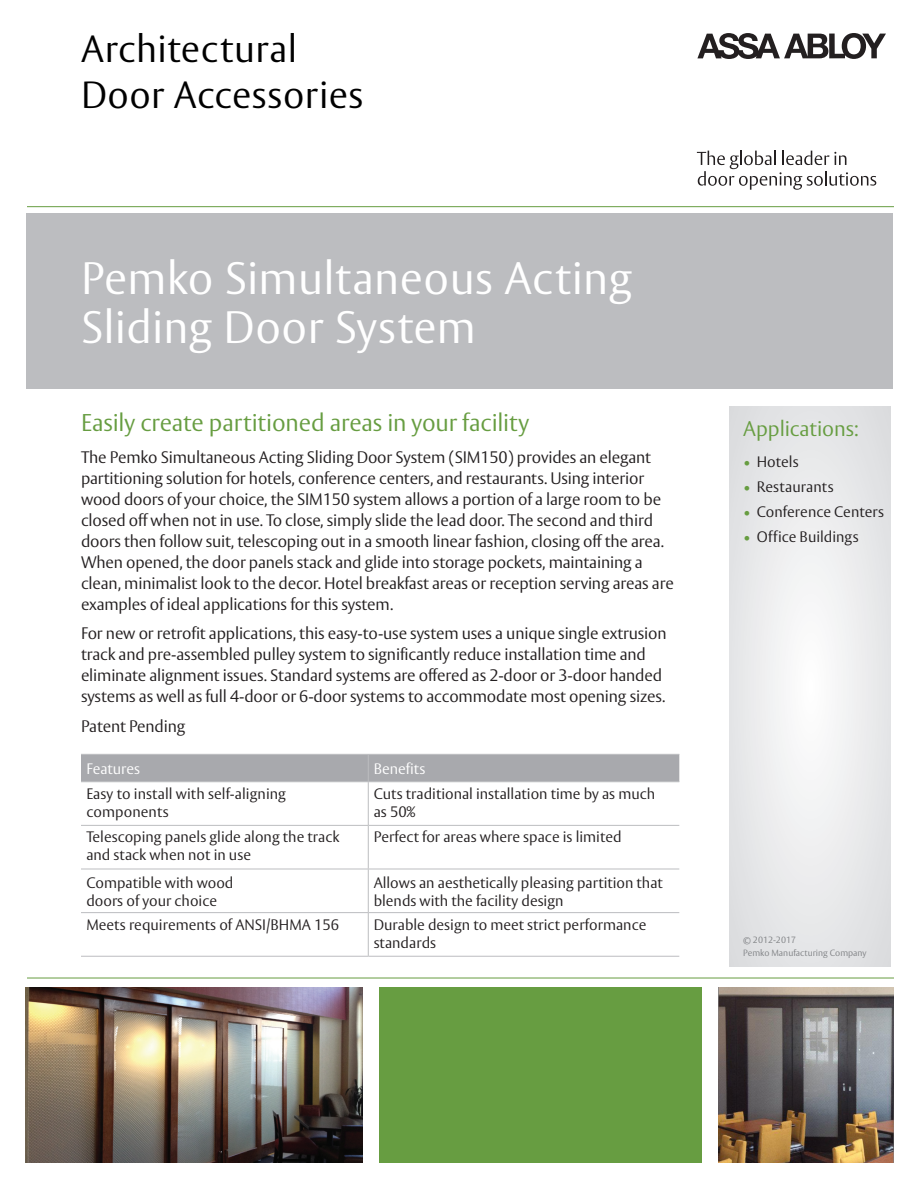
<style>
.page{position:relative;width:918px;height:1188px;background:#fff}
.page>*{position:absolute;margin:0;border:0;box-sizing:border-box;transform-origin:0 0}
.t1{font:300 45px/48.8px "ASSA Vesta";letter-spacing:.005em;color:#fff}
.t2{font:300 37.5px "ASSA Vesta";letter-spacing:.015em;color:#000}
.t3{font:300 24px "ASSA Vesta";letter-spacing:-.005em;color:#679d41}
.t4{font:300 21px "ASSA Vesta";letter-spacing:-.005em;color:#679d41}
.t5{font:300 16.5px/21px "ASSA Vesta";letter-spacing:-.01em;color:#231f20}
.t6{font:300 15px/18px "ASSA Vesta";color:#231f20}
.t7{font:300 15px "ASSA Vesta";color:#fff}
.t8{font:300 9px/12.8px "ASSA Vesta";color:#808285}
.s1{color:#679d41}
</style>
<div class="page">
<svg style="left:730px;top:407px;width:161px;height:560px"></svg>
<img style="left:26px;top:987px;width:336px;height:175px">
<div style="left:379px;top:987px;width:323px;height:175px;background:#679d41"></div>
<svg style="left:697px;top:33px;width:189px;height:26px"></svg>
<img style="left:719px;top:987px;width:175px;height:175px">
<svg style="left:697px;top:151px;width:179px;height:39px"></svg>
<hr style="left:27px;top:206px;width:867px;height:1px;background:#679d41">
<hr style="left:27px;top:978px;width:867px;height:1px;background:#679d41">
<div style="left:26px;top:213px;width:866px;height:176px;background:#bcbdc0"></div>
<div style="left:81px;top:754px;width:598px;height:27px;background:#a8a9ad"></div>
<hr style="left:81px;top:781px;width:287px;height:1px;background:#bcbdc0">
<hr style="left:368px;top:781px;width:311px;height:1px;background:#bcbdc0">
<hr style="left:368px;top:782px;width:1px;height:43px;background:#bcbdc0">
<hr style="left:81px;top:825px;width:287px;height:1px;background:#bcbdc0">
<hr style="left:368px;top:825px;width:311px;height:1px;background:#bcbdc0">
<hr style="left:368px;top:826px;width:1px;height:43px;background:#bcbdc0">
<hr style="left:81px;top:869px;width:287px;height:1px;background:#bcbdc0">
<hr style="left:368px;top:869px;width:311px;height:1px;background:#bcbdc0">
<hr style="left:368px;top:869px;width:1px;height:43px;background:#bcbdc0">
<hr style="left:81px;top:912px;width:287px;height:1px;background:#bcbdc0">
<hr style="left:368px;top:912px;width:311px;height:1px;background:#bcbdc0">
<hr style="left:368px;top:913px;width:1px;height:43px;background:#bcbdc0">
<hr style="left:81px;top:956px;width:287px;height:1px;background:#bcbdc0">
<hr style="left:368px;top:956px;width:311px;height:1px;background:#bcbdc0">
<p class="t2" style="left:81px;top:26px;width:218px">Architectural</p>
<p class="t2" style="left:81px;top:73px;width:284px">Door Accessories</p>
<p class="t1" style="left:81px;top:256px;width:553px">Pemko Simultaneous Acting<br>Sliding Door System</p>
<p class="t3" style="left:81px;top:408px;width:450px">Easily create partitioned areas in your facility</p>
<p class="t5" style="left:81px;top:447px;width:594px">The Pemko Simultaneous Acting Sliding Door System (SIM150) provides an elegant partitioning solution for hotels, conference centers, and restaurants. Using interior wood doors of your choice, the SIM150 system allows a portion of a large room to be closed off when not in use. To close, simply slide the lead door. The second and third doors then follow suit, telescoping out in a smooth linear fashion, closing off the area.<br>When opened, the door panels stack and glide into storage pockets, maintaining a clean, minimalist look to the decor. Hotel breakfast areas or reception serving areas are examples of ideal applications for this system.</p>
<p class="t5" style="left:81px;top:624px;width:587px">For new or retrofit applications, this easy-to-use system uses a unique single extrusion track and pre-assembled pulley system to significantly reduce installation time and eliminate alignment issues. Standard systems are offered as 2-door or 3-door handed systems as well as full 4-door or 6-door systems to accommodate most opening sizes.</p>
<p class="t5" style="left:81px;top:716px;width:106px">Patent Pending</p>
<p class="t7" style="left:86px;top:760px;width:55px">Features</p>
<p class="t7" style="left:374px;top:760px;width:53px">Benefits</p>
<p class="t6" style="left:86px;top:785px;width:201px">Easy to install with self-aligning components</p>
<p class="t6" style="left:374px;top:785px;width:283px">Cuts traditional installation time by as much as 50%</p>
<p class="t6" style="left:86px;top:829px;width:255px">Telescoping panels glide along the track and stack when not in use</p>
<p class="t6" style="left:374px;top:829px;width:249px">Perfect for areas where space is limited</p>
<p class="t6" style="left:86px;top:874px;width:149px">Compatible with wood</p>
<p class="t6" style="left:86px;top:892px;width:132px">doors of your choice</p>
<p class="t6" style="left:374px;top:874px;width:291px">Allows an aesthetically pleasing partition that blends with the facility design</p>
<p class="t6" style="left:86px;top:916px;width:254px">Meets requirements of ANSI/BHMA 156</p>
<p class="t6" style="left:374px;top:916px;width:274px">Durable design to meet strict performance standards</p>
<p class="t4" style="left:743px;top:416px;width:117px">Applications:</p>
<p class="t6" style="left:743px;top:454px;width:57px"><span class="s1">•</span> Hotels</p>
<p class="t6" style="left:743px;top:478px;width:92px"><span class="s1">•</span> Restaurants</p>
<p class="t6" style="left:743px;top:503px;width:142px"><span class="s1">•</span> Conference Centers</p>
<p class="t6" style="left:743px;top:528px;width:117px"><span class="s1">•</span> Office Buildings</p>
<p class="t8" style="left:743px;top:934px;width:125px">© 2012-2017<br>Pemko Manufacturing Company</p>
</div>
